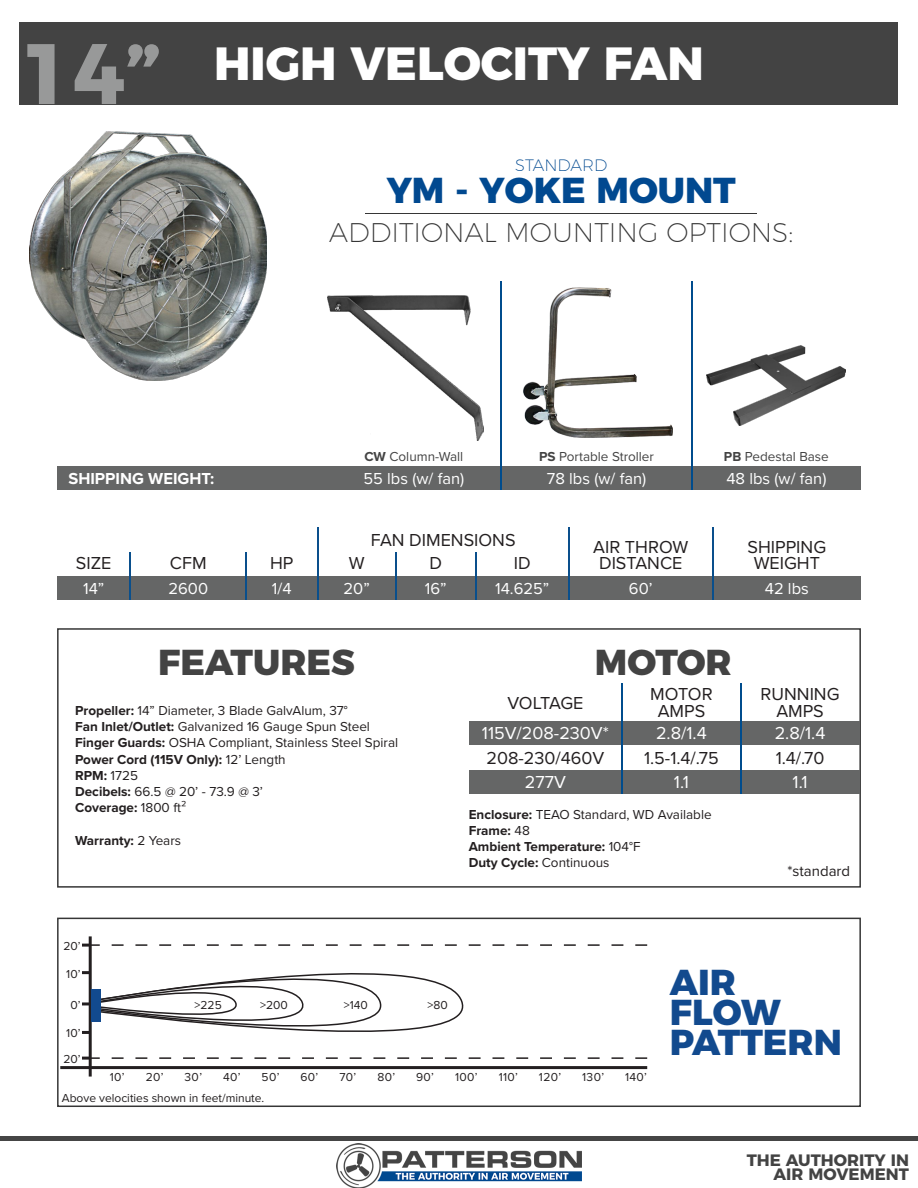
<style>
.page{position:relative;width:918px;height:1188px;background:#fff}
.page>*{position:absolute;margin:0;border:0;box-sizing:border-box;transform-origin:0 0}
.t1{font:800 46.5px "Montserrat";color:#fff}
.t2{font:800 36px/30px "Montserrat";color:#124a8e}
.t3{font:800 36px "Montserrat";color:#434343}
.t4{font:800 36px "Montserrat";color:#014990}
.t5{font:200 27px "Montserrat";color:#363636}
.t6{font:18px/16.5px "Proxima Nova";color:#231f20;text-align:center}
.t7{font:18px "Proxima Nova";color:#fff}
.t8{font:18px "Proxima Nova";letter-spacing:-.03em;color:#231f20}
.t9{font:16.5px "Proxima Nova";color:#fff}
.t10{font:700 16.5px/13.5px "Montserrat";color:#434343;text-align:right}
.t11{font:700 16.5px "Proxima Nova";color:#fff}
.t12{font:200 16.5px "Montserrat";color:#014990}
.t13{font:15px "Proxima Nova";color:#231f20}
.t14{font:13.5px/16.2px "Proxima Nova";color:#231f20}
.t15{font:700 13.5px/16.2px "Proxima Nova";color:#231f20}
.t16{font:13.5px "Proxima Nova";color:#434343}
.t17{font:12px/26px "Proxima Nova";color:#231f20}
.s1{font-weight:700;font-size:85.5px;color:#989999}
.s2{font-weight:700}
.s3{font-weight:400}
</style>
<div class="page">
<div style="left:20px;top:22px;width:878px;height:83px;background:#434343"></div>
<hr style="left:366px;top:213px;width:391px;height:1px;background:#363636">
<div style="left:57px;top:576px;width:804px;height:24px;background:#656666"></div>
<hr style="left:130px;top:552px;width:1px;height:48px;background:#0a4f8c">
<hr style="left:245px;top:552px;width:2px;height:48px;background:#0a4f8c">
<hr style="left:317px;top:528px;width:1px;height:72px;background:#0a4f8c">
<hr style="left:395px;top:552px;width:2px;height:48px;background:#0a4f8c">
<hr style="left:475px;top:552px;width:2px;height:48px;background:#0a4f8c">
<hr style="left:568px;top:528px;width:2px;height:72px;background:#0a4f8c">
<hr style="left:712px;top:528px;width:2px;height:72px;background:#0a4f8c">
<div style="left:57px;top:628px;width:804px;height:260px;border:2px solid #363636"></div>
<div style="left:469px;top:722px;width:390px;height:23px;background:#656666"></div>
<div style="left:469px;top:770px;width:390px;height:23px;background:#656666"></div>
<hr style="left:621px;top:683px;width:2px;height:110px;background:#004c8d">
<hr style="left:740px;top:683px;width:2px;height:110px;background:#004c8d">
<div style="left:57px;top:467px;width:804px;height:23px;background:#656666"></div>
<hr style="left:691px;top:282px;width:1px;height:208px;background:#004c8d">
<hr style="left:501px;top:282px;width:1px;height:208px;background:#004c8d">
<div style="left:57px;top:918px;width:804px;height:189px;border:2px solid #363636"></div>
<hr style="left:60px;top:1066px;width:587px;height:3px;background:#231f20">
<hr style="left:89px;top:936px;width:3px;height:141px;background:#231f20">
<svg style="left:82px;top:944px;width:565px;height:116px"></svg>
<div style="left:92px;top:989px;width:9px;height:32px;background:#124a8e"></div>
<div style="left:0;top:1136px;width:918px;height:5px;background:#454545"></div>
<img style="left:337px;top:1144px;width:244px;height:44px">
<img style="left:29px;top:132px;width:238px;height:248px">
<img style="left:328px;top:296px;width:156px;height:144px">
<img style="left:523px;top:287px;width:150px;height:151px">
<img style="left:706px;top:346px;width:140px;height:80px">
<h1 class="t1" style="left:20px;top:24px;width:686px"><span class="s1">14”</span> HIGH VELOCITY FAN</h1>
<p class="t12" style="left:515px;top:153px;width:94px">STANDARD</p>
<h2 class="t4" style="left:387px;top:160px;width:351px">YM - YOKE MOUNT</h2>
<h3 class="t5" style="left:329px;top:211px;width:466px">ADDITIONAL MOUNTING OPTIONS:</h3>
<p class="t16" style="left:364px;top:447px;width:100px"><span class="s2">CW</span> Column-Wall</p>
<p class="t16" style="left:539px;top:447px;width:116px"><span class="s2">PS</span> Portable Stroller</p>
<p class="t16" style="left:724px;top:447px;width:106px"><span class="s2">PB</span> Pedestal Base</p>
<p class="t11" style="left:69px;top:466px;width:147px">SHIPPING WEIGHT:</p>
<p class="t9" style="left:364px;top:466px;width:102px">55 lbs (w/ fan)</p>
<p class="t9" style="left:547px;top:466px;width:101px">78 lbs (w/ fan)</p>
<p class="t9" style="left:726px;top:466px;width:102px">48 lbs (w/ fan)</p>
<h3 class="t6" style="left:371px;top:531px;width:146px">FAN DIMENSIONS</h3>
<h3 class="t6" style="left:76px;top:554px;width:37px">SIZE</h3>
<h3 class="t6" style="left:170px;top:554px;width:38px">CFM</h3>
<h3 class="t6" style="left:270px;top:554px;width:25px">HP</h3>
<h3 class="t6" style="left:349px;top:554px;width:17px">W</h3>
<h3 class="t6" style="left:430px;top:554px;width:14px">D</h3>
<h3 class="t6" style="left:514px;top:554px;width:18px">ID</h3>
<h3 class="t6" style="left:593px;top:538px;width:97px">AIR THROW<br>DISTANCE</h3>
<h3 class="t6" style="left:748px;top:538px;width:80px">SHIPPING<br>WEIGHT</h3>
<p class="t9" style="left:83px;top:576px;width:23px">14”</p>
<p class="t9" style="left:168px;top:576px;width:41px">2600</p>
<p class="t9" style="left:272px;top:576px;width:21px">1/4</p>
<p class="t9" style="left:344px;top:576px;width:28px">20”</p>
<p class="t9" style="left:425px;top:576px;width:23px">16”</p>
<p class="t9" style="left:495px;top:576px;width:56px">14.625”</p>
<p class="t9" style="left:629px;top:576px;width:25px">60’</p>
<p class="t9" style="left:765px;top:576px;width:46px">42 lbs</p>
<h2 class="t3" style="left:158px;top:632px;width:198px">FEATURES</h2>
<h2 class="t3" style="left:595px;top:632px;width:138px">MOTOR</h2>
<p class="t14" style="left:75px;top:702px;width:325px"><span class="s2">Propeller:</span> 14” Diameter, 3 Blade GalvAlum, 37°<br><span class="s2">Fan Inlet/Outlet:</span> Galvanized 16 Gauge Spun Steel <span class="s2">Finger Guards:</span> OSHA Compliant, Stainless Steel Spiral <span class="s2">Power Cord (115V Only):</span> 12’ Length<br><span class="s2">RPM:</span> 1725<br><span class="s2">Decibels:</span> 66.5 @ 20’ - 73.9 @ 3’<br><span class="s2">Coverage:</span> 1800 ft²</p>
<p class="t15" style="left:75px;top:832px;width:108px">Warranty: <span class="s3">2 Years</span></p>
<h3 class="t6" style="left:761px;top:685px;width:80px">RUNNING<br>AMPS</h3>
<h3 class="t6" style="left:650px;top:685px;width:64px">MOTOR<br>AMPS</h3>
<h3 class="t8" style="left:507px;top:689px;width:77px">VOLTAGE</h3>
<h3 class="t7" style="left:482px;top:720px;width:129px">115V/208-230V*</h3>
<h3 class="t6" style="left:486px;top:749px;width:119px">208-230/460V</h3>
<h3 class="t7" style="left:656px;top:720px;width:52px">2.8/1.4</h3>
<h3 class="t7" style="left:775px;top:720px;width:52px">2.8/1.4</h3>
<h3 class="t6" style="left:644px;top:749px;width:76px">1.5-1.4/.75</h3>
<h3 class="t6" style="left:776px;top:749px;width:50px">1.4/.70</h3>
<h3 class="t7" style="left:525px;top:769px;width:42px">277V</h3>
<h3 class="t7" style="left:674px;top:769px;width:16px">1.1</h3>
<h3 class="t7" style="left:793px;top:769px;width:16px">1.1</h3>
<p class="t15" style="left:469px;top:806px;width:244px">Enclosure: <span class="s3">TEAO Standard, WD Available<br></span>Frame: <span class="s3">48<br></span>Ambient Temperature: <span class="s3">104°F<br></span>Duty Cycle: <span class="s3">Continuous</span></p>
<p class="t13" style="left:787px;top:860px;width:64px">*standard</p>
<p class="t17" style="left:63px;top:932px;width:19px">20’</p>
<p class="t17" style="left:66px;top:960px;width:16px">10’</p>
<p class="t17" style="left:70px;top:991px;width:12px">0’</p>
<p class="t17" style="left:63px;top:1019px;width:19px">10’<br>20’</p>
<p class="t17" style="left:195px;top:991px;width:29px">&gt;225</p>
<p class="t17" style="left:260px;top:991px;width:29px">&gt;200</p>
<p class="t17" style="left:344px;top:991px;width:26px">&gt;140</p>
<p class="t17" style="left:428px;top:991px;width:22px">&gt;80</p>
<p class="t17" style="left:110px;top:1064px;width:16px">10’</p>
<p class="t17" style="left:146px;top:1064px;width:19px">20’</p>
<p class="t17" style="left:185px;top:1064px;width:19px">30’</p>
<p class="t17" style="left:223px;top:1064px;width:19px">40’</p>
<p class="t17" style="left:262px;top:1064px;width:19px">50’</p>
<p class="t17" style="left:301px;top:1064px;width:19px">60’</p>
<p class="t17" style="left:339px;top:1064px;width:18px">70’</p>
<p class="t17" style="left:377px;top:1064px;width:19px">80’</p>
<p class="t17" style="left:416px;top:1064px;width:19px">90’</p>
<p class="t17" style="left:455px;top:1064px;width:24px">100’</p>
<p class="t17" style="left:499px;top:1064px;width:21px">110’</p>
<p class="t17" style="left:539px;top:1064px;width:24px">120’</p>
<p class="t17" style="left:582px;top:1064px;width:23px">130’</p>
<p class="t17" style="left:625px;top:1064px;width:23px">140’</p>
<p class="t17" style="left:62px;top:1085px;width:204px">Above velocities shown in feet/minute.</p>
<h2 class="t2" style="left:670px;top:964px;width:174px">AIR<br>FLOW<br>PATTERN</h2>
<p class="t10" style="left:747px;top:1153px;width:164px">THE AUTHORITY IN<br>AIR MOVEMENT</p>
</div>
